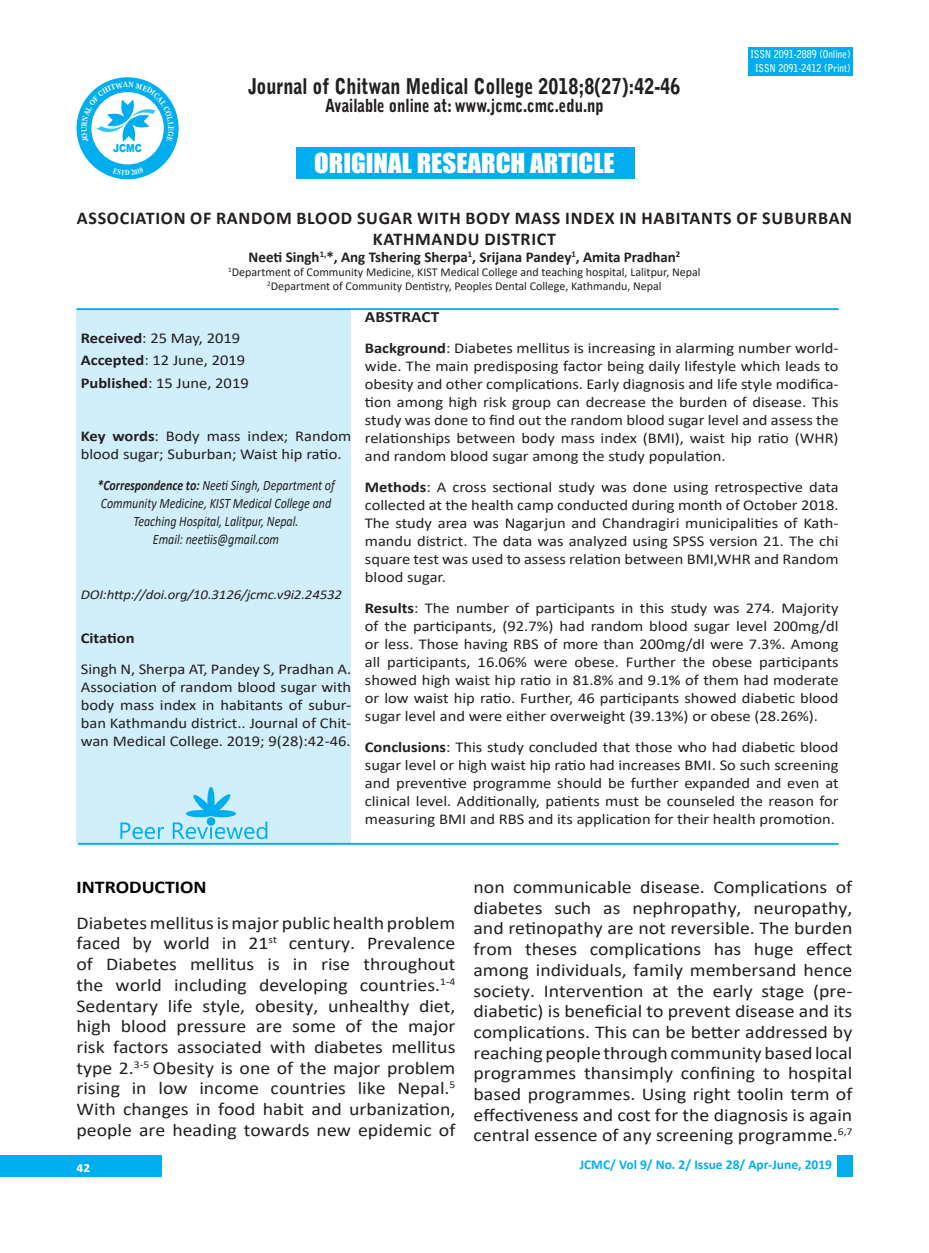
<style>
.page{position:relative;width:929px;height:1253px;background:#fff}
.page>*{position:absolute;margin:0;border:0;box-sizing:border-box;transform-origin:0 0}
.t1{font:25.2px "Impact";color:#fff;scale:1.07 1}
.t2{font:900 21.6px "Bell Gothic Std";color:#231f20;scale:.83 1}
.t3{font:18px/20.7px "Calibri";color:#231f20;text-align:justify;scale:1.1 1}
.t4{font:700 18px/20.7px "Calibri";letter-spacing:.04em;color:#231f20;text-align:center}
.t5{font:900 18px "Bell Gothic Std";color:#231f20;scale:.83 1}
.t6{font:700 18px "Calibri";color:#000;scale:1.1 1}
.t7{font:700 15.75px "Calibri";color:#231f20;scale:1.1 1}
.t8{font:15px/18px "Calibri";color:#231f20;text-align:justify;scale:1.1 1}
.t9{font:700 15px "Calibri";color:#231f20}
.t10{font:700 15px "Calibri";color:#231f20;scale:1.1 1}
.t11{font:700 15px "Calibri";color:#fff}
.t12{font:italic 14.4px/18px "Calibri";color:#231f20;text-align:center;scale:.83 1}
.t13{font:italic 13.5px "Calibri";letter-spacing:-.01em;color:#231f20;scale:1.1 1}
.t14{font:700 13.5px "Calibri";color:#00aeef}
.t15{font:12px/13.8px "Calibri";color:#231f20;text-align:center}
.t16{font:900 10.95px "Arial";color:#00aeef;scale:.83 1}
.t17{font:700 10.8px/13.5px "Bell Gothic Std";color:#fff;text-align:center;scale:.83 1}
.t18{font:700 7.8px "Times New Roman";color:#fff;scale:.83 1}
.s1{font-weight:700}
</style>
<div class="page">
<div style="left:837px;top:1155px;width:15px;height:21px;background:#00aeef"></div>
<div style="left:0;top:1155px;width:162px;height:21px;background:#00aeef"></div>
<div style="left:296px;top:148px;width:338px;height:31px;background:#00aeef"></div>
<div style="left:748px;top:47px;width:104px;height:29px;background:#00aeef"></div>
<div style="left:77px;top:77px;width:102px;height:102px;background:#00aeef;border-radius:50%"></div>
<div style="left:91px;top:92px;width:73px;height:72px;background:#fff;border-radius:50%"></div>
<div style="left:77px;top:310px;width:274px;height:533px;background:#d1eefb"></div>
<hr style="left:77px;top:308px;width:761px;height:2px;background:#00aeef">
<hr style="left:78px;top:843px;width:760px;height:2px;background:#00aeef">
<svg style="left:120px;top:822px;width:44px;height:17px"></svg>
<svg style="left:173px;top:787px;width:94px;height:52px"></svg>
<svg style="left:81px;top:82px;width:93px;height:60px"></svg>
<p class="t17" style="left:750px;top:48px;width:122px">ISSN 2091-2889 (Online)<br>ISSN 2091-2412 (Print)</p>
<p class="t2" style="left:248px;top:74px;width:522px">Journal of Chitwan Medical College 2018;8(27):42-46</p>
<p class="t5" style="left:325px;top:95px;width:337px">Available online at: www.jcmc.cmc.edu.np</p>
<p class="t1" style="left:314px;top:144px;width:282px">ORIGINAL RESEARCH ARTICLE</p>
<p class="t4" style="left:77px;top:207px;width:777px">ASSOCIATION OF RANDOM BLOOD SUGAR WITH BODY MASS INDEX IN HABITANTS OF SUBURBAN<br>KATHMANDU DISTRICT</p>
<p class="t9" style="left:249px;top:246px;width:433px">Neeti Singh<sup>1,</sup>*, Ang Tshering Sherpa<sup>1</sup>, Srijana Pandey<sup>1</sup>, Amita Pradhan<sup>2</sup></p>
<p class="t15" style="left:228px;top:264px;width:474px"><sup>1</sup>Department of Community Medicine, KIST Medical College and teaching hospital, Lalitpur, Nepal<br><sup>2</sup>Department of Community Dentistry, Peoples Dental College, Kathmandu, Nepal</p>
<p class="t16" style="left:113px;top:140px;width:36px">JCMC</p>
<p class="t18" style="left:125px;top:167px;width:7px">D</p>
<p class="t8" style="left:81px;top:329px;width:146px"><span class="s1">Received</span>: 25 May, 2019</p>
<p class="t8" style="left:81px;top:351px;width:151px"><span class="s1">Accepted</span>: 12 June, 2019</p>
<p class="t8" style="left:81px;top:373px;width:154px"><span class="s1">Published</span>: 15 June, 2019</p>
<p class="t8" style="left:81px;top:426px;width:247px"><span class="s1">Key words</span>: Body mass index; Random blood sugar; Suburban; Waist hip ratio.</p>
<p class="t12" style="left:97px;top:475px;width:287px"><span class="s1">*Correspondence to:</span> Neeti Singh, Department of Community Medicine, KIST Medical College and Teaching Hospital, Lalitpur, Nepal.<br>Email: neetiis@gmail.com</p>
<p class="t13" style="left:81px;top:585px;width:239px">DOI:http://doi.org/10.3126/jcmc.v9i2.24532</p>
<p class="t10" style="left:81px;top:627px;width:50px">Citation</p>
<p class="t8" style="left:81px;top:660px;width:247px">Singh N, Sherpa AT, Pandey S, Pradhan A.<br>Association of random blood sugar with body mass index in habitants of subur&shy;ban Kathmandu district.. Journal of Chit&shy;wan Medical College. 2019; 9(28):42-46.</p>
<p class="t7" style="left:365px;top:305px;width:69px">ABSTRACT</p>
<p class="t8" style="left:365px;top:338px;width:432px"><span class="s1">Background</span>: Diabetes mellitus is increasing in alarming number world&shy;wide. The main predisposing factor being daily lifestyle which leads to obesity and other complications. Early diagnosis and life style modifica&shy;tion among high risk group can decrease the burden of disease. This study was done to find out the random blood sugar level and assess the relationships between body mass index (BMI), waist hip ratio (WHR) and random blood sugar among the study population.</p>
<p class="t8" style="left:365px;top:478px;width:432px"><span class="s1">Methods</span>: A cross sectional study was done using retrospective data collected at the health camp conducted during month of October 2018.<br>The study area was Nagarjun and Chandragiri municipalities of Kath&shy;mandu district. The data was analyzed using SPSS version 21. The chi square test was used to assess relation between BMI,WHR and Random blood sugar.</p>
<p class="t8" style="left:365px;top:599px;width:432px"><span class="s1">Results</span>: The number of participants in this study was 274. Majority of the participants, (92.7%) had random blood sugar level 200mg/dl or less. Those having RBS of more than 200mg/dl were 7.3%. Among all participants, 16.06% were obese. Further the obese participants showed high waist hip ratio in 81.8% and 9.1% of them had moderate or low waist hip ratio. Further, 46 participants showed diabetic blood sugar level and were either overweight (39.13%) or obese (28.26%).</p>
<p class="t8" style="left:365px;top:738px;width:432px"><span class="s1">Conclusions</span>: This study concluded that those who had diabetic blood sugar level or high waist hip ratio had increases BMI. So such screening and preventive programme should be further expanded and even at clinical level. Additionally, patients must be counseled the reason for measuring BMI and RBS and its application for their health promotion.</p>
<p class="t6" style="left:77px;top:874px;width:120px">INTRODUCTION</p>
<p class="t3" style="left:77px;top:912px;width:346px">Diabetes mellitus is major public health problem faced by world in 21<sup>st</sup> century. Prevalence of Diabetes mellitus is in rise throughout the world including developing countries.<sup>1-4<br></sup>Sedentary life style, obesity, unhealthy diet, high blood pressure are some of the major risk factors associated with diabetes mellitus type 2.<sup>3-5</sup> Obesity is one of the major problem rising in low income countries like Nepal.<sup>5<br></sup>With changes in food habit and urbanization, people are heading towards new epidemic of</p>
<p class="t3" style="left:473px;top:876px;width:346px">non communicable disease. Complications of diabetes such as nephropathy, neuropathy, and retinopathy are not reversible. The burden from theses complications has huge effect among individuals, family membersand hence society. Intervention at the early stage (pre&shy;diabetic) is beneficial to prevent disease and its complications. This can be better addressed by reaching people through community based local programmes thansimply confining to hospital based programmes. Using right toolin term of effectiveness and cost for the diagnosis is again central essence of any screening programme.<sup>6,7</sup></p>
<p class="t11" style="left:77px;top:1156px;width:15px">42</p>
<p class="t14" style="left:580px;top:1155px;width:254px">JCMC/ Vol 9/ No. 2/ Issue 28/ Apr-June, 2019</p>
</div>
